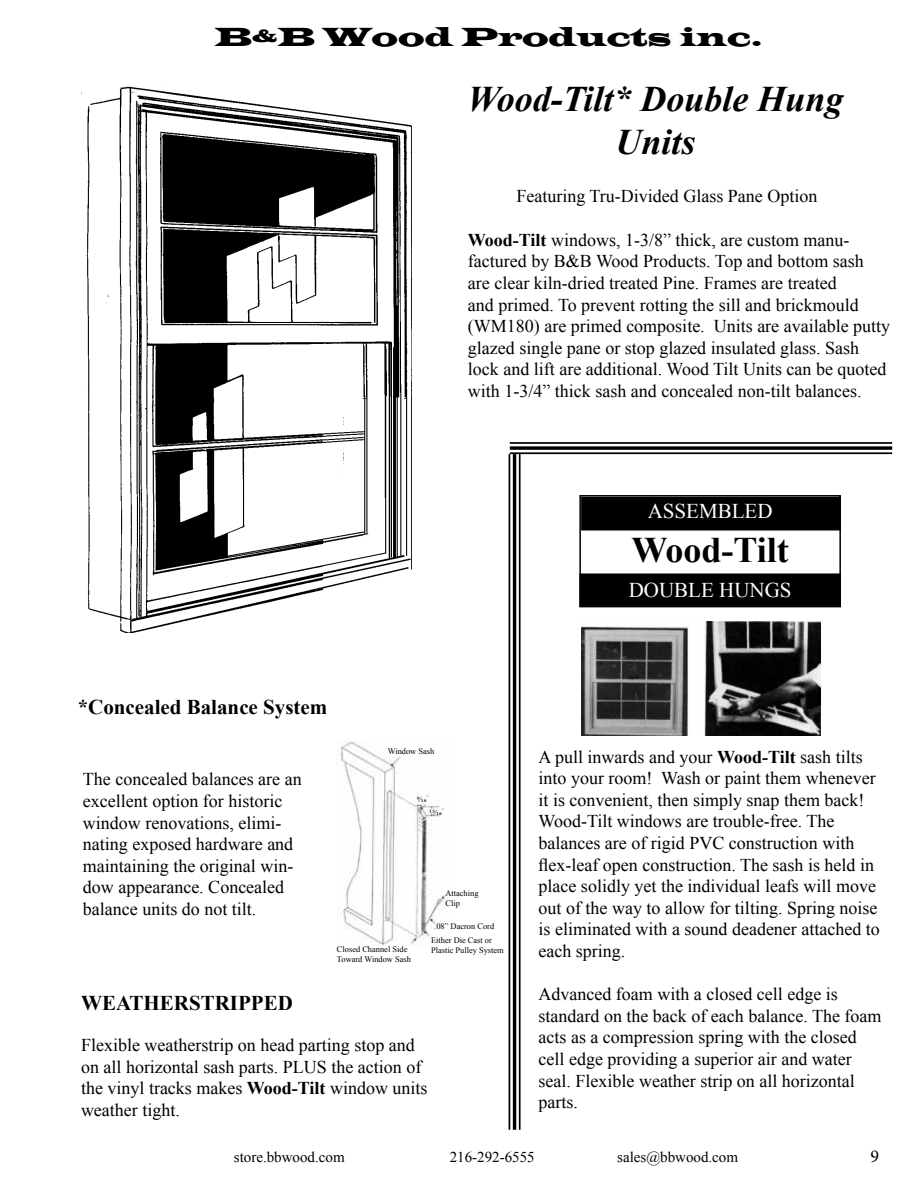
<style>
.page{position:relative;width:918px;height:1188px;background:#fff}
.page>*{position:absolute;margin:0;border:0;box-sizing:border-box;transform-origin:0 0}
.t1{font:italic 700 36px/43.2px "Times New Roman";color:#000;text-align:center}
.t2{font:700 36px "Times New Roman";color:#000}
.t3{font:27px "Latin Wide";color:#000}
.t4{font:700 21px "Times New Roman";color:#000}
.t5{font:21px "Times New Roman";color:#fff}
.t6{font:18px/21.6px "Times New Roman";color:#000}
.t7{font:18px "Minion Pro";color:#000}
.t8{font:15px "Times New Roman";color:#000}
.t9{font:8.4px/10.1px "Times New Roman";color:#000}
.t10{font:8.4px "Minion Pro";color:#000}
.s1{font-weight:700}
</style>
<div class="page">
<img style="left:81px;top:87px;width:331px;height:546px">
<img style="left:581px;top:622px;width:240px;height:113px">
<div style="left:579px;top:495px;width:262px;height:112px;border:2px solid #000"></div>
<div style="left:582px;top:497px;width:258px;height:33px;background:#000"></div>
<div style="left:580px;top:574px;width:260px;height:32px;background:#000"></div>
<div style="left:579px;top:573px;width:262px;height:34px;border:2px solid #000"></div>
<hr style="left:510px;top:442px;width:382px;height:2px;background:#000">
<svg style="left:510px;top:446px;width:382px;height:4px"></svg>
<hr style="left:510px;top:452px;width:382px;height:2px;background:#000">
<hr style="left:509px;top:454px;width:1px;height:676px;background:#000">
<hr style="left:513px;top:454px;width:3px;height:676px;background:#000">
<hr style="left:519px;top:454px;width:2px;height:676px;background:#000">
<img style="left:340px;top:741px;width:107px;height:205px">
<h2 class="t3" style="left:214px;top:20px;width:550px">B<sup>&amp;</sup>B Wood Products inc.</h2>
<h1 class="t1" style="left:468px;top:76px;width:378px">Wood-Tilt* Double Hung<br>Units</h1>
<p class="t6" style="left:516px;top:185px;width:302px">Featuring Tru-Divided Glass Pane Option</p>
<p class="t6" style="left:468px;top:229px;width:424px"><span class="s1">Wood-Tilt</span> windows, 1-3/8” thick, are custom manu&shy;factured by B&amp;B Wood Products. Top and bottom sash are clear kiln-dried treated Pine. Frames are treated<br>and primed. To prevent rotting the sill and brickmould (WM180) are primed composite. Units are available putty glazed single pane or stop glazed insulated glass. Sash lock and lift are additional. Wood Tilt Units can be quoted with 1-3/4” thick sash and concealed non-tilt balances.</p>
<p class="t5" style="left:648px;top:497px;width:126px">ASSEMBLED</p>
<h1 class="t2" style="left:631px;top:525px;width:159px">Wood-Tilt</h1>
<p class="t5" style="left:629px;top:575px;width:164px">DOUBLE HUNGS</p>
<p class="t4" style="left:78px;top:693px;width:251px">*Concealed Balance System</p>
<p class="t6" style="left:83px;top:768px;width:220px">The concealed balances are an excellent option for historic window renovations, elimi&shy;nating exposed hardware and maintaining the original win&shy;dow appearance. Concealed balance units do not tilt.</p>
<p class="t9" style="left:388px;top:746px;width:48px">Window Sash</p>
<p class="t10" style="left:417px;top:794px;width:14px">9⁄16<sup>”</sup></p>
<p class="t10" style="left:429px;top:806px;width:16px">13⁄16<sup>”</sup></p>
<p class="t9" style="left:337px;top:944px;width:76px">Closed Channel Side<br>Toward Window Sash</p>
<p class="t9" style="left:445px;top:888px;width:35px">Attaching<br>Clip</p>
<p class="t9" style="left:431px;top:918px;width:65px;line-height:14.9px;text-align:center">.08” Dacron Cord<br>Either Die Cast or</p>
<p class="t9" style="left:431px;top:946px;width:74px">Plastic Pulley System</p>
<p class="t4" style="left:81px;top:988px;width:213px">WEATHERSTRIPPED</p>
<p class="t6" style="left:81px;top:1034px;width:348px">Flexible weatherstrip on head parting stop and on all horizontal sash parts. PLUS the action of the vinyl tracks makes <span class="s1">Wood-Tilt</span> window units weather tight.</p>
<p class="t6" style="left:539px;top:745px;width:343px">A pull inwards and your <span class="s1">Wood-Tilt</span> sash tilts into your room! Wash or paint them whenever it is convenient, then simply snap them back!<br>Wood-Tilt windows are trouble-free. The balances are of rigid PVC construction with flex-leaf open construction. The sash is held in place solidly yet the individual leafs will move out of the way to allow for tilting. Spring noise is eliminated with a sound deadener attached to each spring.</p>
<p class="t6" style="left:539px;top:983px;width:345px">Advanced foam with a closed cell edge is standard on the back of each balance. The foam acts as a compression spring with the closed cell edge providing a superior air and water seal. Flexible weather strip on all horizontal parts.</p>
<p class="t8" style="left:234px;top:1147px;width:112px">store.bbwood.com</p>
<p class="t8" style="left:450px;top:1147px;width:86px">216-292-6555</p>
<p class="t8" style="left:617px;top:1147px;width:122px">sales@bbwood.com</p>
<p class="t7" style="left:870px;top:1144px;width:10px">9</p>
</div>
